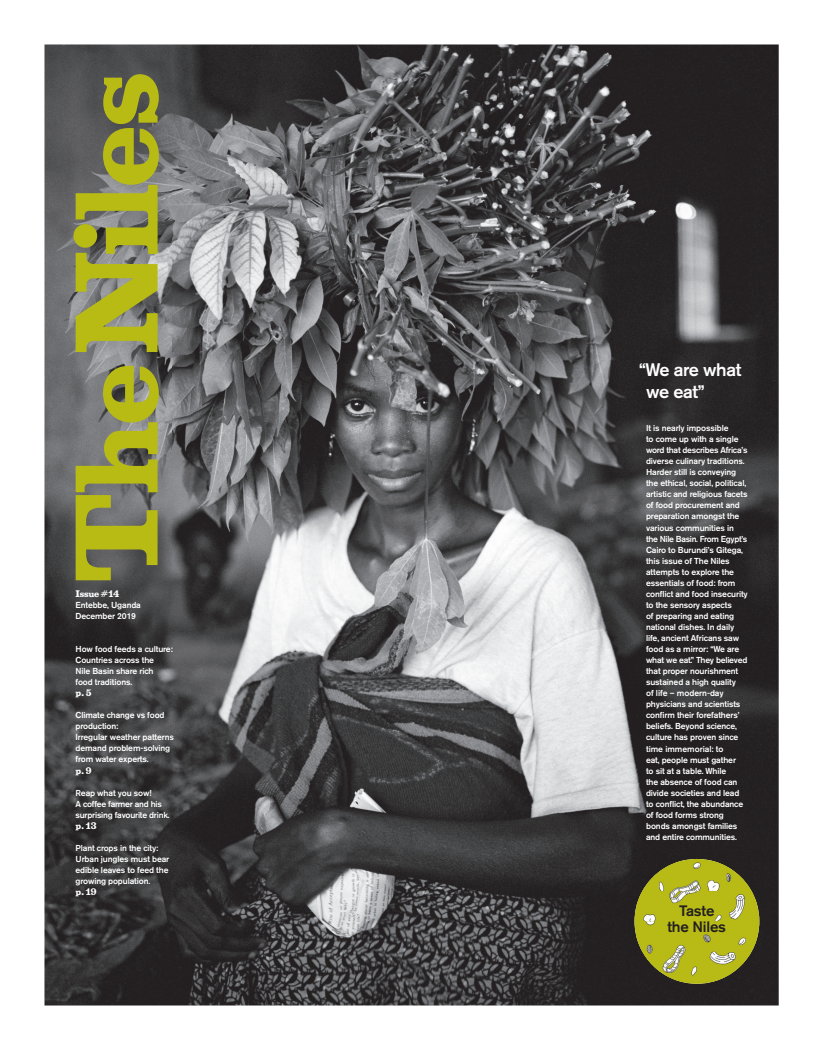
<style>
.page{position:relative;width:824px;height:1050px;background:#fff}
.page>*{position:absolute;margin:0;border:0;box-sizing:border-box;transform-origin:0 0}
.t1{font:500 18px/22.1px "Akzidenz Grotesk BE";letter-spacing:-.02em;color:#fff}
.t2{font:500 15px/16px "Akzidenz Grotesk BE";letter-spacing:-.015em;color:#231f20;text-align:center}
.t3{font:700 8.8px "Belizio";letter-spacing:-.025em;color:#fff}
.t4{font:500 8.6px/11px "Akzidenz Grotesk BE";letter-spacing:-.015em;color:#fff}
</style>
<div class="page">
<img style="left:44px;top:44px;width:734px;height:961px">
<img style="left:75px;top:76px;width:96px;height:516px">
<svg style="left:73px;top:74px;width:86px;height:506px;background:#909245"></svg>
<img style="left:642px;top:861px;width:84px;height:30px">
<img style="left:726px;top:866px;width:30px;height:85px">
<img style="left:636px;top:891px;width:90px;height:60px">
<img style="left:642px;top:951px;width:84px;height:30px">
<img style="left:726px;top:951px;width:25px;height:25px">
<p class="t3" style="left:75px;top:587px;width:46px">Issue #14</p>
<p class="t4" style="left:75px;top:599px;width:67px">Entebbe, Uganda<br>December 2019</p>
<p class="t4" style="left:75px;top:643px;width:99px">How food feeds a culture:<br>Countries across the<br>Nile Basin share rich food traditions.</p>
<p class="t3" style="left:75px;top:687px;width:18px">p. 5</p>
<p class="t4" style="left:75px;top:709px;width:100px">Climate change vs food production:<br>Irregular weather patterns demand problem-solving from water experts.</p>
<p class="t3" style="left:75px;top:764px;width:18px">p. 9</p>
<p class="t4" style="left:75px;top:787px;width:96px">Reap what you sow!<br>A coffee farmer and his surprising favourite drink.</p>
<p class="t3" style="left:75px;top:819px;width:23px">p. 13</p>
<p class="t4" style="left:75px;top:842px;width:95px">Plant crops in the city:<br>Urban jungles must bear edible leaves to feed the growing population.</p>
<p class="t3" style="left:75px;top:886px;width:23px">p. 19</p>
<h1 class="t1" style="left:646px;top:358px;width:97px;text-indent:-7px">“We are what we eat”</h1>
<p class="t4" style="left:646px;top:422px;width:103px">It is nearly impossible<br>to come up with a single word that describes Africa’s diverse culinary traditions.<br>Harder still is conveying the ethical, social, political, artistic and religious facets of food procurement and preparation amongst the various communities in the Nile Basin. From Egypt’s<br>Cairo to Burundi’s Gitega, this issue of The Niles attempts to explore the essentials of food: from conflict and food insecurity to the sensory aspects<br>of preparing and eating national dishes. In daily life, ancient Africans saw food as a mirror: “We are what we eat.” They believed that proper nourishment sustained a high quality<br>of life – modern-day physicians and scientists confirm their forefathers’ beliefs. Beyond science, culture has proven since time immemorial: to<br>eat, people must gather<br>to sit at a table. While<br>the absence of food can divide societies and lead to conflict, the abundance of food forms strong bonds amongst families and entire communities.</p>
<h2 class="t2" style="left:667px;top:903px;width:60px">Taste the Niles</h2>
</div>
